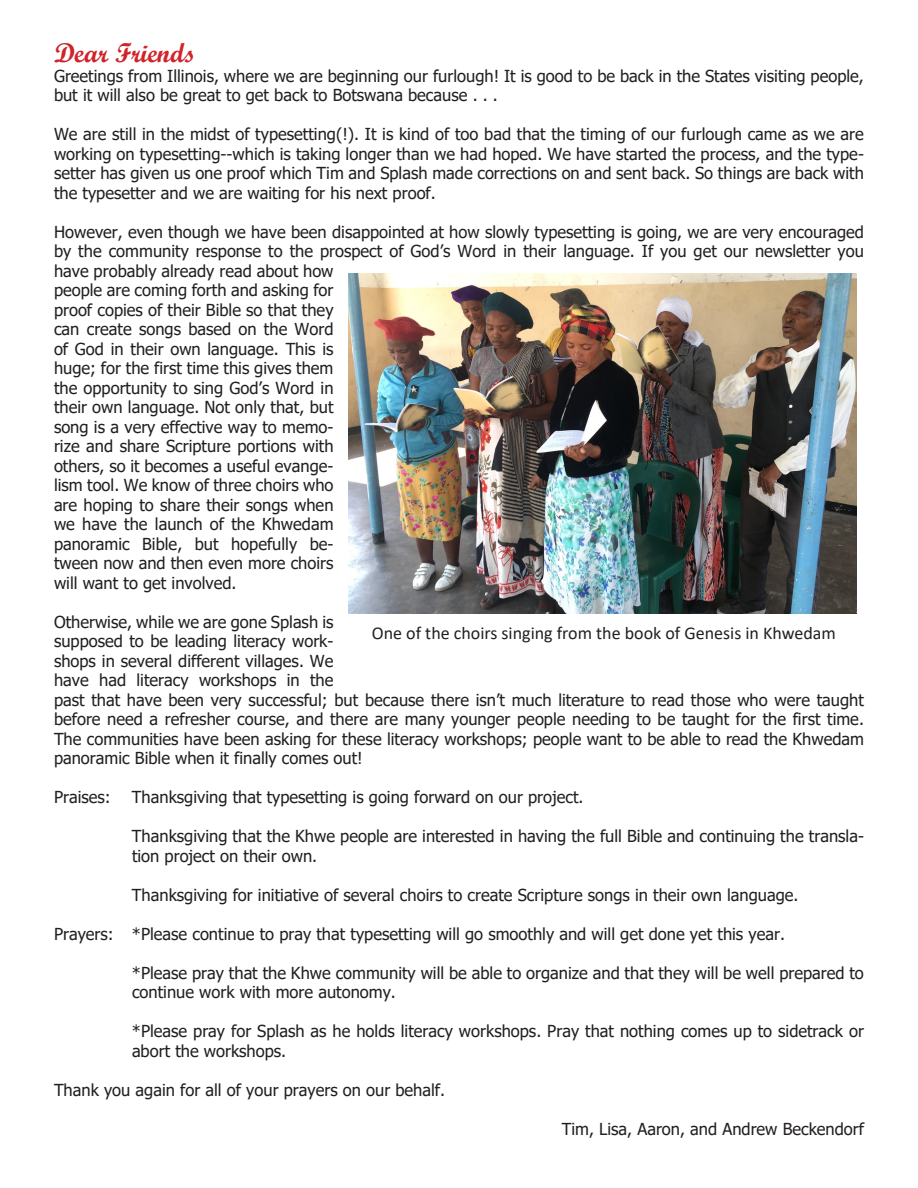
<style>
.page{position:relative;width:918px;height:1188px;background:#fff}
.page>*{position:absolute;margin:0;border:0;box-sizing:border-box;transform-origin:0 0}
.t1{font:27px "Script MT Bold";color:#d1232a}
.t2{font:18px "Calibri";color:#231f20}
.t3{font:16.5px/19.5px "Tahoma";color:#231f20}
</style>
<div class="page">
<img style="left:349px;top:274px;width:508px;height:340px">
<p class="t1" style="left:54px;top:37px;width:143px">Dear Friends</p>
<p class="t3" style="left:54px;top:67px;width:811px">Greetings from Illinois, where we are beginning our furlough! It is good to be back in the States visiting people, but it will also be great to get back to Botswana because . . .</p>
<p class="t3" style="left:54px;top:125px;width:811px;text-align:justify">We are still in the midst of typesetting(!). It is kind of too bad that the timing of our furlough came as we are working on typesetting--which is taking longer than we had hoped. We have started the process, and the type&shy;setter has given us one proof which Tim and Splash made corrections on and sent back. So things are back with the typesetter and we are waiting for his next proof.</p>
<p class="t3" style="left:54px;top:223px;width:812px">However, even though we have been disappointed at how slowly typesetting is going, we are very encouraged by the community response to the prospect of God’s Word in their language. If you get our newsletter you have probably already read about how<br>people are coming forth and asking for<br>proof copies of their Bible so that they<br>can create songs based on the Word<br>of God in their own language. This is<br>huge; for the first time this gives them<br>the opportunity to sing God’s Word in<br>their own language. Not only that, but<br>song is a very effective way to memo-<br>rize and share Scripture portions with<br>others, so it becomes a useful evange-<br>lism tool. We know of three choirs who<br>are hoping to share their songs when<br>we have the launch of the Khwedam<br>panoramic Bible, but hopefully be-<br>tween now and then even more choirs<br>will want to get involved.</p>
<p class="t3" style="left:54px;top:613px;width:812px">Otherwise, while we are gone Splash is<br>supposed to be leading literacy work-<br>shops in several different villages. We<br>have had literacy workshops in the<br>past that have been very successful; but because there isn’t much literature to read those who were taught before need a refresher course, and there are many younger people needing to be taught for the first time.<br>The communities have been asking for these literacy workshops; people want to be able to read the Khwedam panoramic Bible when it finally comes out!</p>
<p class="t3" style="left:54px;top:788px;width:58px">Praises:</p>
<p class="t3" style="left:132px;top:788px;width:453px">Thanksgiving that typesetting is going forward on our project.</p>
<p class="t3" style="left:132px;top:827px;width:733px">Thanksgiving that the Khwe people are interested in having the full Bible and continuing the transla&shy;tion project on their own.</p>
<p class="t3" style="left:132px;top:886px;width:668px">Thanksgiving for initiative of several choirs to create Scripture songs in their own language.</p>
<p class="t3" style="left:54px;top:925px;width:733px">Prayers: *Please continue to pray that typesetting will go smoothly and will get done yet this year.</p>
<p class="t3" style="left:132px;top:964px;width:733px">*Please pray that the Khwe community will be able to organize and that they will be well prepared to continue work with more autonomy.</p>
<p class="t3" style="left:132px;top:1022px;width:733px">*Please pray for Splash as he holds literacy workshops. Pray that nothing comes up to sidetrack or abort the workshops.</p>
<p class="t3" style="left:54px;top:1081px;width:393px">Thank you again for all of your prayers on our behalf.</p>
<p class="t3" style="left:562px;top:1120px;width:304px">Tim, Lisa, Aaron, and Andrew Beckendorf</p>
<p class="t2" style="left:372px;top:621px;width:466px">One of the choirs singing from the book of Genesis in Khwedam</p>
</div>
